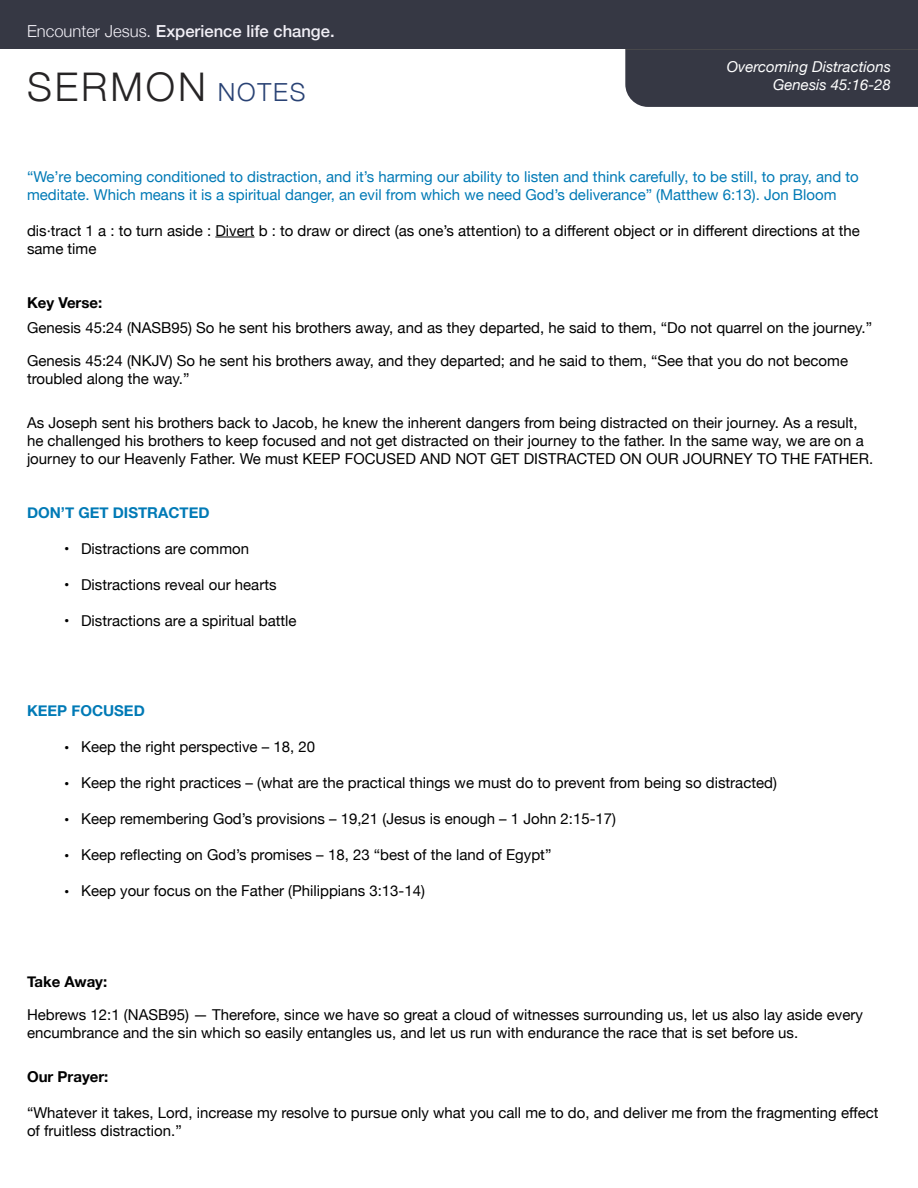
<style>
.page{position:relative;width:918px;height:1188px;background:#fff}
.page>*{position:absolute;margin:0;border:0;box-sizing:border-box;transform-origin:0 0}
.t1{font:300 39.45px "Helvetica Neue";letter-spacing:.075em;color:#262425}
.t2{font:500 16.65px "Helvetica Neue";color:#f1eff6}
.t3{font:15px/18px "Helvetica Neue";color:#000}
.t4{font:15px/18px "Helvetica Neue";color:#007ab6}
.t5{font:italic 15px/18px "Helvetica Neue";color:#fff;text-align:right}
.t6{font:700 15px "Helvetica Neue";color:#007ab6}
.t7{font:700 15px "Helvetica Neue";color:#000}
.s1{font-weight:300}
.s2{font-size:24.9px;color:#294274}
</style>
<div class="page">
<div style="left:625px;top:50px;width:293px;height:57px;background:#363844"></div>
<hr style="left:625px;top:48px;width:293px;height:2px;background:#000">
<div style="left:0;top:0;width:918px;height:49px;background:#363844"></div>
<hr style="left:215px;top:237px;width:40px;height:1px;background:#000">
<p class="t2" style="left:27px;top:18px;width:309px"><span class="s1">Encounter Jesus.</span> Experience life change.</p>
<h1 class="t1" style="left:27px;top:55px;width:280px">SERMON <span class="s2">NOTES</span></h1>
<p class="t5" style="left:727px;top:59px;width:166px">Overcoming Distractions<br>Genesis 45:16-28</p>
<p class="t4" style="left:27px;top:168px;width:833px">“We’re becoming conditioned to distraction, and it’s harming our ability to listen and think carefully, to be still, to pray, and to meditate. Which means it is a spiritual danger, an evil from which we need God’s deliverance” (Matthew 6:13). Jon Bloom</p>
<p class="t3" style="left:27px;top:222px;width:835px">dis·tract 1 a : to turn aside : Divert b : to draw or direct (as one’s attention) to a different object or in different directions at the same time</p>
<p class="t7" style="left:27px;top:290px;width:77px">Key Verse:</p>
<p class="t3" style="left:27px;top:320px;width:847px">Genesis 45:24 (NASB95) So he sent his brothers away, and as they departed, he said to them, “Do not quarrel on the journey.”</p>
<p class="t3" style="left:27px;top:353px;width:823px">Genesis 45:24 (NKJV) So he sent his brothers away, and they departed; and he said to them, “See that you do not become troubled along the way.”</p>
<p class="t3" style="left:27px;top:414px;width:848px">As Joseph sent his brothers back to Jacob, he knew the inherent dangers from being distracted on their journey. As a result, he challenged his brothers to keep focused and not get distracted on their journey to the father. In the same way, we are on a journey to our Heavenly Father. We must KEEP FOCUSED AND NOT GET DISTRACTED ON OUR JOURNEY TO THE FATHER.</p>
<p class="t6" style="left:27px;top:500px;width:184px">DON’T GET DISTRACTED</p>
<p class="t3" style="left:54px;top:540px;width:197px">• Distractions are common</p>
<p class="t3" style="left:54px;top:576px;width:224px">• Distractions reveal our hearts</p>
<p class="t3" style="left:54px;top:612px;width:244px">• Distractions are a spiritual battle</p>
<p class="t3" style="left:64px;top:541px;width:7px">•</p>
<p class="t3" style="left:64px;top:577px;width:7px">•</p>
<p class="t3" style="left:64px;top:613px;width:7px">•</p>
<p class="t6" style="left:27px;top:698px;width:119px">KEEP FOCUSED</p>
<p class="t3" style="left:54px;top:738px;width:263px">• Keep the right perspective – 18, 20</p>
<p class="t3" style="left:54px;top:774px;width:724px">• Keep the right practices – (what are the practical things we must do to prevent from being so distracted)</p>
<p class="t3" style="left:54px;top:810px;width:564px">• Keep remembering God’s provisions – 19,21 (Jesus is enough – 1 John 2:15-17)</p>
<p class="t3" style="left:54px;top:846px;width:499px">• Keep reflecting on God’s promises – 18, 23 “best of the land of Egypt”</p>
<p class="t3" style="left:54px;top:882px;width:372px">• Keep your focus on the Father (Philippians 3:13-14)</p>
<p class="t3" style="left:64px;top:740px;width:7px">•</p>
<p class="t3" style="left:64px;top:776px;width:7px">•</p>
<p class="t3" style="left:64px;top:812px;width:7px">•</p>
<p class="t3" style="left:64px;top:848px;width:7px">•</p>
<p class="t3" style="left:64px;top:884px;width:7px">•</p>
<p class="t7" style="left:27px;top:970px;width:82px">Take Away:</p>
<p class="t3" style="left:27px;top:1007px;width:837px">Hebrews 12:1 (NASB95) — Therefore, since we have so great a cloud of witnesses surrounding us, let us also lay aside every encumbrance and the sin which so easily entangles us, and let us run with endurance the race that is set before us.</p>
<p class="t7" style="left:27px;top:1064px;width:83px">Our Prayer:</p>
<p class="t3" style="left:27px;top:1104px;width:853px">“Whatever it takes, Lord, increase my resolve to pursue only what you call me to do, and deliver me from the fragmenting effect of fruitless distraction.”</p>
</div>
